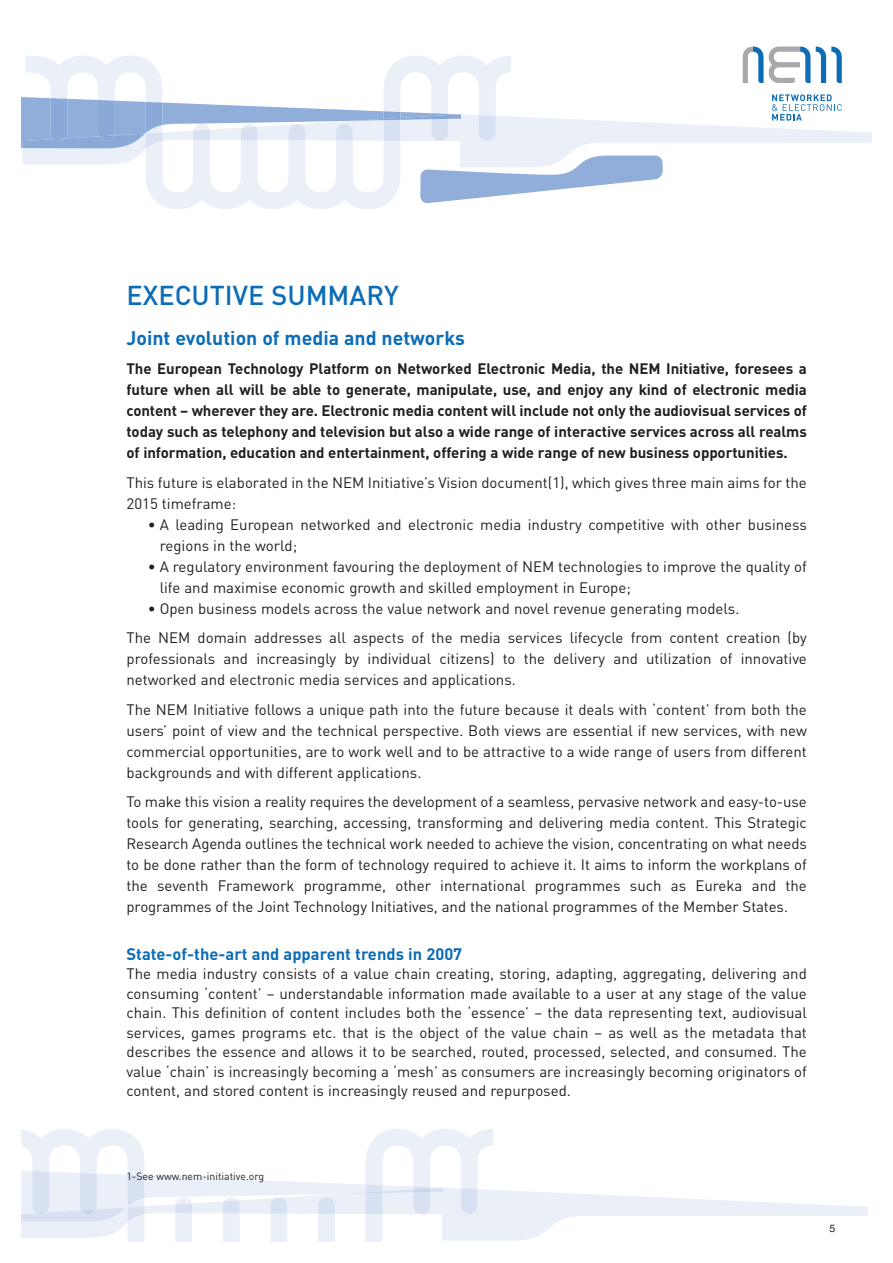
<style>
.page{position:relative;width:893px;height:1263px;background:#fff}
.page>*{position:absolute;margin:0;border:0;box-sizing:border-box;transform-origin:0 0}
.t1{font:500 27px "DIN";color:#0d6cb6}
.t2{font:700 19.5px "DIN";color:#0d6cb6}
.t3{font:700 16.5px "DIN";color:#0d6cb6}
.t4{font:15px/21px "DIN";color:#231f20}
.t5{font:700 15px/21px "DIN";letter-spacing:-.005em;color:#231f20;text-align:justify}
.t6{font:10.5px "DIN";color:#231f20}
.t7{font:10.5px "Helvetica";color:#231f20}
</style>
<div class="page">
<svg style="left:21px;top:1129px;width:847px;height:112px"></svg>
<svg style="left:21px;top:47px;width:851px;height:162px"></svg>
<h1 class="t1" style="left:127px;top:280px;width:274px">EXECUTIVE SUMMARY</h1>
<h2 class="t2" style="left:127px;top:326px;width:340px">Joint evolution of media and networks</h2>
<p class="t5" style="left:127px;top:358px;width:682px">The European Technology Platform on Networked Electronic Media, the NEM Initiative, foresees a future when all will be able to generate, manipulate, use, and enjoy any kind of electronic media content – wherever they are. Electronic media content will include not only the audiovisual services of today such as telephony and television but also a wide range of interactive services across all realms of information, education and entertainment, offering a wide range of new business opportunities.</p>
<p class="t4" style="left:127px;top:472px;width:682px">This future is elaborated in the NEM Initiative’s Vision document(1), which gives three main aims for the<br>2015 timeframe:</p>
<p class="t4" style="left:160px;top:514px;width:649px;text-indent:-12px">• A leading European networked and electronic media industry competitive with other business regions in the world;</p>
<p class="t4" style="left:160px;top:556px;width:649px;text-indent:-12px">• A regulatory environment favouring the deployment of NEM technologies to improve the quality of life and maximise economic growth and skilled employment in Europe;</p>
<p class="t4" style="left:127px;top:594px;width:682px;line-height:29.5px;text-indent:21px">• Open business models across the value network and novel revenue generating models.<br>The NEM domain addresses all aspects of the media services lifecycle from content creation (by</p>
<p class="t4" style="left:127px;top:648px;width:682px">professionals and increasingly by individual citizens) to the delivery and utilization of innovative networked and electronic media services and applications.</p>
<p class="t4" style="left:127px;top:699px;width:682px;text-align:justify">The NEM Initiative follows a unique path into the future because it deals with ‘content’ from both the users’ point of view and the technical perspective. Both views are essential if new services, with new commercial opportunities, are to work well and to be attractive to a wide range of users from different backgrounds and with different applications.</p>
<p class="t4" style="left:127px;top:791px;width:682px;text-align:justify">To make this vision a reality requires the development of a seamless, pervasive network and easy-to-use tools for generating, searching, accessing, transforming and delivering media content. This Strategic Research Agenda outlines the technical work needed to achieve the vision, concentrating on what needs to be done rather than the form of technology required to achieve it. It aims to inform the workplans of the seventh Framework programme, other international programmes such as Eureka and the programmes of the Joint Technology Initiatives, and the national programmes of the Member States.</p>
<p class="t3" style="left:127px;top:944px;width:337px">State-of-the-art and apparent trends in 2007</p>
<p class="t4" style="left:126px;top:964px;width:682px;line-height:19.5px;text-align:justify">The media industry consists of a value chain creating, storing, adapting, aggregating, delivering and consuming ‘content’ – understandable information made available to a user at any stage of the value chain. This definition of content includes both the ‘essence’ – the data representing text, audiovisual services, games programs etc. that is the object of the value chain – as well as the metadata that describes the essence and allows it to be searched, routed, processed, selected, and consumed. The value ‘chain’ is increasingly becoming a ‘mesh’ as consumers are increasingly becoming originators of content, and stored content is increasingly reused and repurposed.</p>
<p class="t6" style="left:127px;top:1170px;width:139px">1-See www.nem-initiative.org</p>
<p class="t7" style="left:830px;top:1222px;width:7px">5</p>
</div>
